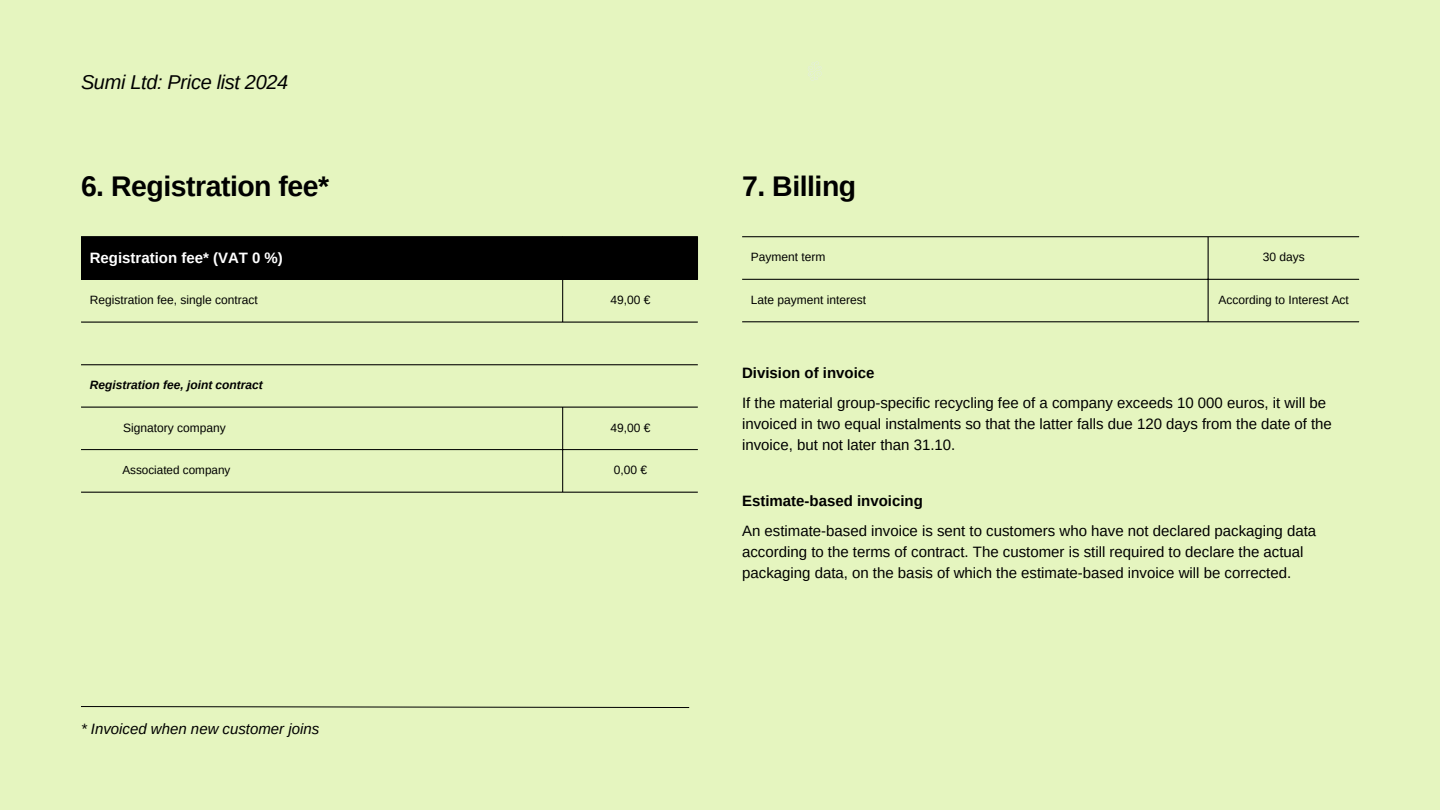
<style>
.page{position:relative;width:1440px;height:810px;background:#e5f5bf}
.page>*{position:absolute;margin:0;border:0;box-sizing:border-box;transform-origin:0 0}
.t1{font:700 28.4px "Arimo";letter-spacing:-.015em;color:#000}
.t2{font:italic 20px "Arimo";letter-spacing:-.015em;color:#000}
.t3{font:15px/21px "Arimo";color:#000}
.t4{font:700 15px "Arimo";color:#000}
.t5{font:italic 15px "Arimo";color:#000}
.t6{font:700 15px "Arimo";color:#fff}
.t7{font:12px "Arimo";color:#000}
.t8{font:italic 700 12px "Arimo";color:#000}
.t9{font:11.7px "Arimo";color:#000}
</style>
<div class="page">
<svg style="left:808px;top:62px;width:14px;height:19px"></svg>
<svg style="left:81px;top:706px;width:609px;height:2px"></svg>
<div style="left:81px;top:237px;width:617px;height:42px;background:#000"></div>
<hr style="left:562px;top:280px;width:1px;height:42px;background:#000">
<hr style="left:562px;top:408px;width:1px;height:84px;background:#000">
<hr style="left:81px;top:236px;width:617px;height:1px;background:#000">
<hr style="left:81px;top:279px;width:617px;height:1px;background:#000">
<hr style="left:81px;top:322px;width:617px;height:1px;background:#000">
<hr style="left:81px;top:364px;width:617px;height:1px;background:#000">
<hr style="left:81px;top:407px;width:617px;height:1px;background:#000">
<hr style="left:81px;top:449px;width:617px;height:1px;background:#000">
<hr style="left:81px;top:492px;width:617px;height:1px;background:#000">
<hr style="left:1208px;top:237px;width:1px;height:84px;background:#000">
<hr style="left:742px;top:236px;width:617px;height:1px;background:#000">
<hr style="left:742px;top:279px;width:617px;height:1px;background:#000">
<hr style="left:742px;top:321px;width:617px;height:1px;background:#000">
<p class="t2" style="left:81px;top:71px;width:209px">Sumi Ltd: Price list 2024</p>
<p class="t1" style="left:81px;top:170px;width:250px">6. Registration fee*</p>
<p class="t6" style="left:90px;top:249px;width:195px">Registration fee* (VAT 0 %)</p>
<p class="t7" style="left:90px;top:293px;width:169px">Registration fee, single contract</p>
<p class="t7" style="left:610px;top:293px;width:42px">49,00 €</p>
<p class="t8" style="left:90px;top:378px;width:175px">Registration fee, joint contract</p>
<p class="t7" style="left:123px;top:421px;width:104px">Signatory company</p>
<p class="t7" style="left:610px;top:421px;width:42px">49,00 €</p>
<p class="t9" style="left:122px;top:463px;width:110px">Associated company</p>
<p class="t7" style="left:614px;top:463px;width:35px">0,00 €</p>
<p class="t5" style="left:81px;top:720px;width:240px">* Invoiced when new customer joins</p>
<p class="t1" style="left:742px;top:170px;width:116px">7. Billing</p>
<p class="t7" style="left:751px;top:250px;width:76px">Payment term</p>
<p class="t7" style="left:1263px;top:250px;width:44px">30 days</p>
<p class="t7" style="left:751px;top:293px;width:117px">Late payment interest</p>
<p class="t7" style="left:1218px;top:293px;width:132px">According to Interest Act</p>
<p class="t4" style="left:742px;top:364px;width:134px">Division of invoice</p>
<p class="t3" style="left:742px;top:392px;width:591px">If the material group-specific recycling fee of a company exceeds 10 000 euros, it will be invoiced in two equal instalments so that the latter falls due 120 days from the date of the invoice, but not later than 31.10.</p>
<p class="t4" style="left:742px;top:493px;width:182px">Estimate-based invoicing</p>
<p class="t3" style="left:742px;top:520px;width:576px">An estimate-based invoice is sent to customers who have not declared packaging data according to the terms of contract. The customer is still required to declare the actual packaging data, on the basis of which the estimate-based invoice will be corrected.</p>
</div>
